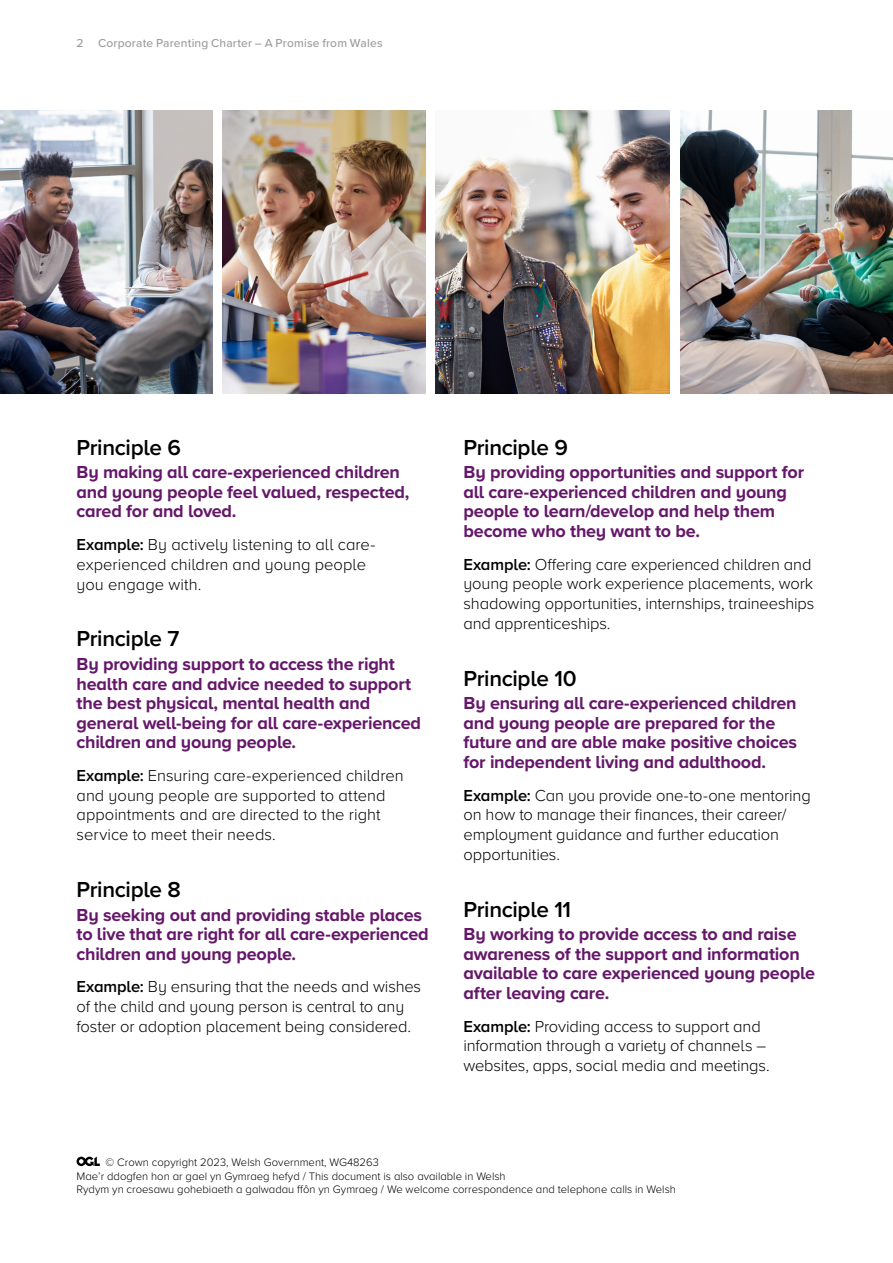
<style>
.page{position:relative;width:893px;height:1263px;background:#fff}
.page>*{position:absolute;margin:0;border:0;box-sizing:border-box;transform-origin:0 0}
.Principles{font:600 22.5px "Proxima Nova";letter-spacing:-.015em;color:#000}
.Principle_text{font:700 18px/19.5px "Proxima Nova";letter-spacing:-.015em;color:#65186a}
.Body{font:300 16.5px/19.8px "Proxima Nova";letter-spacing:-.01em;color:#000}
.t1{font:500 12px "Proxima Nova";letter-spacing:.015em;color:#9d9d9c}
.t2{font:300 11.25px/13.5px "Proxima Nova";color:#000}
.s1{font-weight:600}
</style>
<div class="page">
<img style="left:0;top:111px;width:213px;height:282px">
<svg style="left:77px;top:1157px;width:23px;height:9px"></svg>
<img style="left:680px;top:111px;width:213px;height:282px">
<img style="left:223px;top:111px;width:203px;height:282px">
<img style="left:436px;top:111px;width:234px;height:282px">
<p class="t1" style="left:77px;top:34px;width:308px">2 Corporate Parenting Charter – A Promise from Wales</p>
<p class="Principles" style="left:77px;top:430px;width:106px">Principle 6</p>
<p class="Principle_text" style="left:77px;top:462px;width:334px">By making all care-experienced children and young people feel valued, respected, cared for and loved.</p>
<p class="Body" style="left:77px;top:534px;width:300px"><span class="s1">Example:</span> By actively listening to all care&shy;experienced children and young people you engage with.</p>
<p class="Principles" style="left:77px;top:622px;width:104px">Principle 7</p>
<p class="Principle_text" style="left:77px;top:654px;width:346px">By providing support to access the right health care and advice needed to support the best physical, mental health and general well-being for all care-experienced children and young people.</p>
<p class="Body" style="left:77px;top:764px;width:329px"><span class="s1">Example:</span> Ensuring care-experienced children and young people are supported to attend appointments and are directed to the right service to meet their needs.</p>
<p class="Principles" style="left:77px;top:873px;width:106px">Principle 8</p>
<p class="Principle_text" style="left:77px;top:904px;width:354px">By seeking out and providing stable places to live that are right for all care-experienced children and young people.</p>
<p class="Body" style="left:77px;top:976px;width:346px"><span class="s1">Example:</span> By ensuring that the needs and wishes of the child and young person is central to any foster or adoption placement being considered.</p>
<p class="Principles" style="left:463px;top:430px;width:106px">Principle 9</p>
<p class="Principle_text" style="left:463px;top:462px;width:342px">By providing opportunities and support for all care-experienced children and young people to learn/develop and help them become who they want to be.</p>
<p class="Body" style="left:463px;top:553px;width:352px"><span class="s1">Example:</span> Offering care experienced children and young people work experience placements, work shadowing opportunities, internships, traineeships and apprenticeships.</p>
<p class="Principles" style="left:463px;top:661px;width:115px">Principle 10</p>
<p class="Principle_text" style="left:463px;top:693px;width:335px">By ensuring all care-experienced children and young people are prepared for the future and are able make positive choices for independent living and adulthood.</p>
<p class="Body" style="left:463px;top:784px;width:349px"><span class="s1">Example:</span> Can you provide one-to-one mentoring on how to manage their finances, their career/ employment guidance and further education opportunities.</p>
<p class="Principles" style="left:463px;top:892px;width:109px">Principle 11</p>
<p class="Principle_text" style="left:463px;top:924px;width:353px">By working to provide access to and raise awareness of the support and information available to care experienced young people after leaving care.</p>
<p class="Body" style="left:463px;top:1015px;width:308px"><span class="s1">Example:</span> Providing access to support and information through a variety of channels – websites, apps, social media and meetings.</p>
<p class="t2" style="left:77px;top:1155px;width:601px;text-indent:29px">© Crown copyright 2023, Welsh Government, WG48263<br>Mae’r ddogfen hon ar gael yn Gymraeg hefyd / This document is also available in Welsh<br>Rydym yn croesawu gohebiaeth a galwadau ffôn yn Gymraeg / We welcome correspondence and telephone calls in Welsh</p>
</div>
